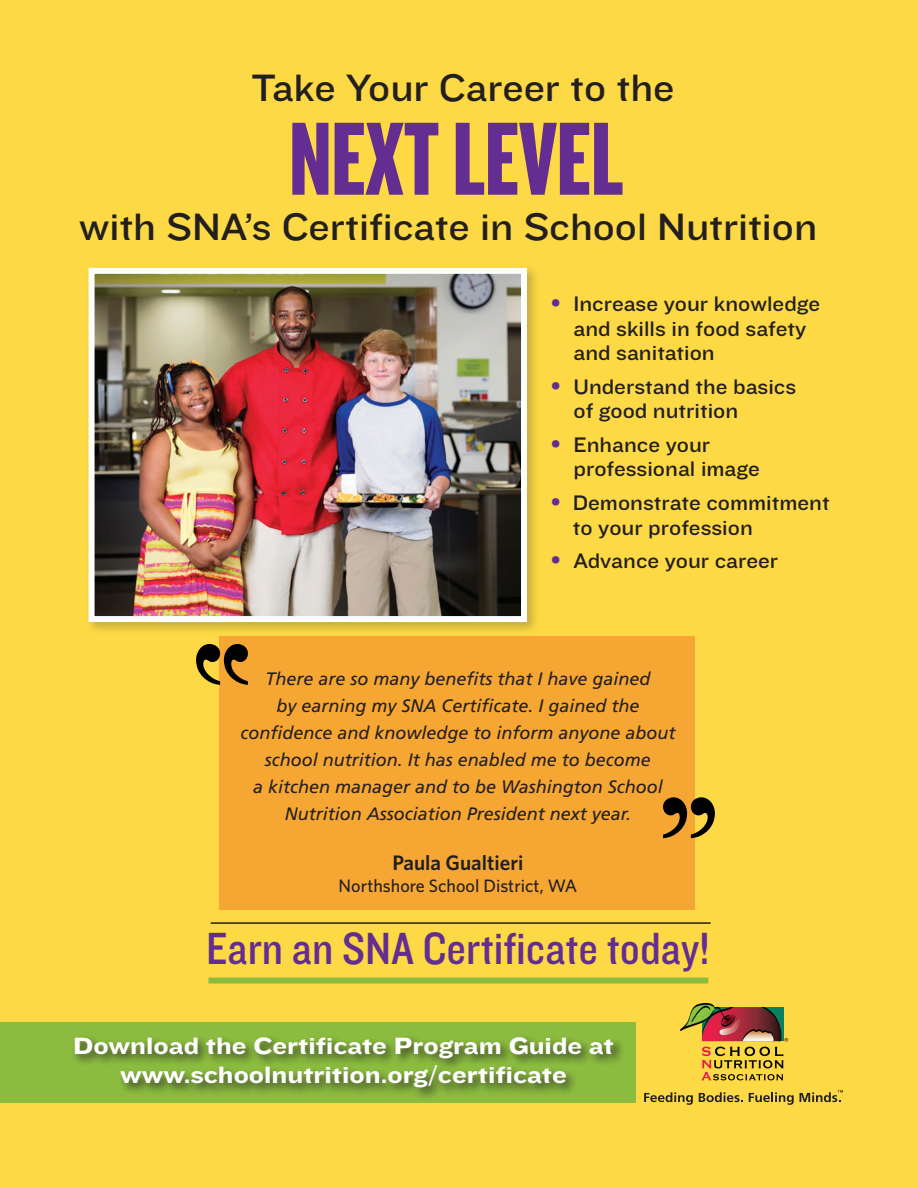
<style>
.page{position:relative;width:918px;height:1188px;background:#fcd945}
.page>*{position:absolute;margin:0;border:0;box-sizing:border-box;transform-origin:0 0}
.t1{font:108px "Knockout HTF68 Full Featherwt";color:#632d91}
.t2{font:46.8px "Knockout HTF30 Junior Welterwt";color:#632d91}
.t3{font:39.6px "Knockout HTF32 Junior Cruiserwt";color:#231f20}
.t4{font:24.45px "Knockout HTF53 Heviweight";color:#fff}
.t5{font:21.9px/24.6px "Knockout HTF32 Junior Cruiserwt";color:#231f20}
.t6{font:600 21px "Whitney";color:#231f20}
.t7{font:italic 18px/27px "Frutiger";color:#231f20;text-align:center}
.t8{font:500 18px "Whitney";color:#231f20}
.s1{font-size:24.6px;color:#632d91}
</style>
<div class="page">
<div style="left:0;top:1023px;width:635px;height:80px;background:#8bbc3f"></div>
<div style="left:85px;top:264px;width:455px;height:371px;background:#231f20;opacity:.25"></div>
<img style="left:96px;top:275px;width:424px;height:340px">
<div style="left:89px;top:268px;width:438px;height:354px;border:6px solid #fff"></div>
<svg style="left:680px;top:1003px;width:108px;height:77px"></svg>
<svg style="left:644px;top:1092px;width:49px;height:13px"></svg>
<svg style="left:699px;top:1092px;width:44px;height:10px"></svg>
<svg style="left:749px;top:1092px;width:45px;height:13px"></svg>
<svg style="left:800px;top:1090px;width:43px;height:12px"></svg>
<div style="left:72px;top:1034px;width:554px;height:66px;background:#231f20;opacity:.75"></div>
<div style="left:219px;top:636px;width:475px;height:273px;background:#f6a633"></div>
<svg style="left:663px;top:797px;width:52px;height:41px"></svg>
<svg style="left:196px;top:644px;width:52px;height:41px"></svg>
<div style="left:208px;top:978px;width:500px;height:6px;background:#8bbc3f"></div>
<hr style="left:211px;top:922px;width:500px;height:2px;background:#231f20">
<p class="t3" style="left:251px;top:66px;width:425px">Take Your Career to the</p>
<p class="t1" style="left:289px;top:104px;width:335px">NEXT LEVEL</p>
<p class="t3" style="left:79px;top:205px;width:740px">with SNA’s Certificate in School Nutrition</p>
<p class="t5" style="left:574px;top:292px;width:248px;text-indent:-23px"><span class="s1">•</span> Increase your knowledge and skills in food safety and sanitation</p>
<p class="t5" style="left:574px;top:375px;width:224px;text-indent:-23px"><span class="s1">•</span> Understand the basics of good nutrition</p>
<p class="t5" style="left:574px;top:433px;width:188px;text-indent:-23px"><span class="s1">•</span> Enhance your professional image</p>
<p class="t5" style="left:573px;top:491px;width:258px;text-indent:-22px"><span class="s1">•</span> Demonstrate commitment to your profession</p>
<p class="t5" style="left:551px;top:549px;width:229px"><span class="s1">•</span> Advance your career</p>
<p class="t7" style="left:240px;top:665px;width:437px">There are so many benefits that I have gained<br>by earning my SNA Certificate. I gained the confidence and knowledge to inform anyone about school nutrition. It has enabled me to become<br>a kitchen manager and to be Washington School Nutrition Association President next year.</p>
<p class="t6" style="left:392px;top:850px;width:132px">Paula Gualtieri</p>
<p class="t8" style="left:339px;top:875px;width:240px">Northshore School District, WA</p>
<p class="t2" style="left:206px;top:924px;width:505px">Earn an SNA Certificate today!</p>
<p class="t4" style="left:73px;top:1032px;width:542px">Download the Certificate Program Guide at</p>
<p class="t4" style="left:120px;top:1062px;width:448px">www.schoolnutrition.org/certificate</p>
</div>
